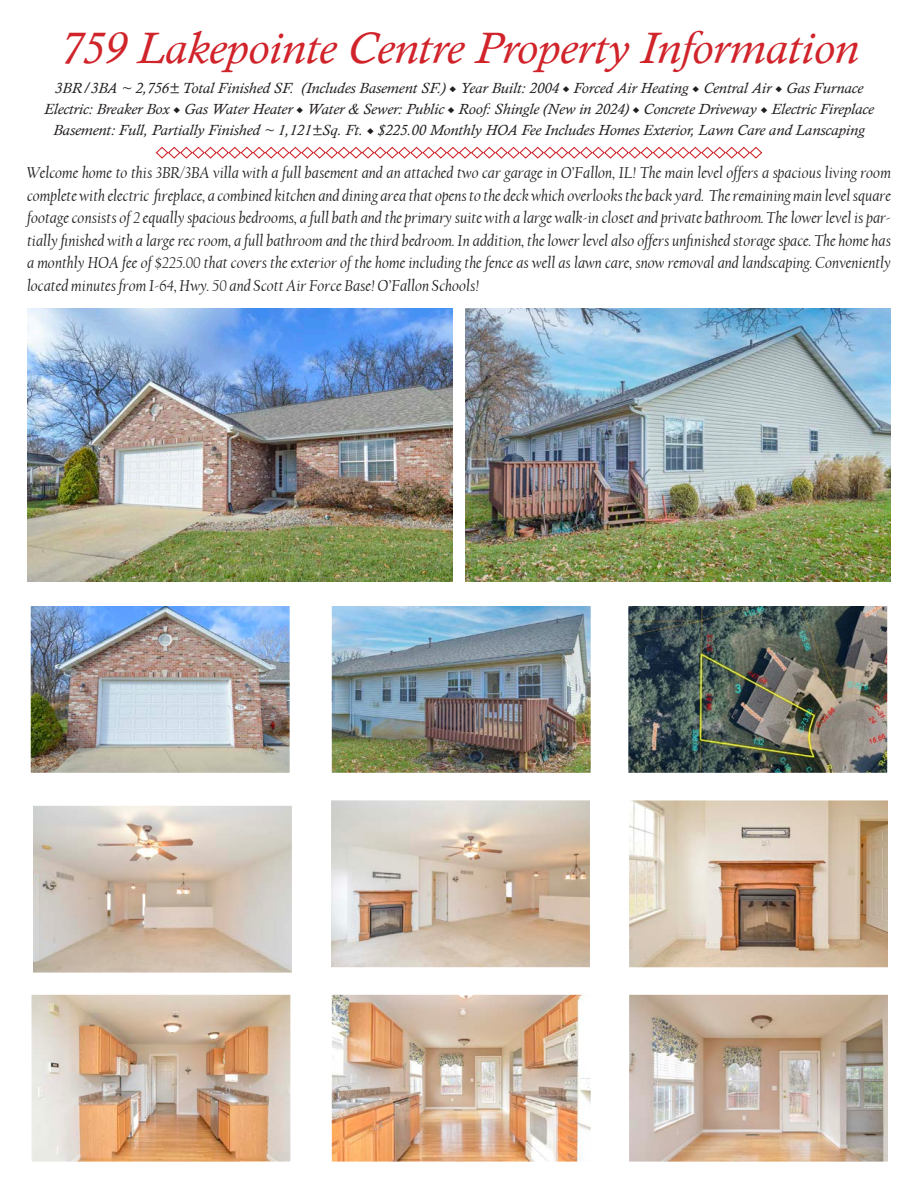
<style>
.page{position:relative;width:918px;height:1188px;background:#fff}
.page>*{position:absolute;margin:0;border:0;box-sizing:border-box;transform-origin:0 0}
.t1{font:italic 45px "Calisto";color:#d1232a;scale:1.05 1}
.t2{font:italic 16.5px/22.5px "Californian FB";color:#231f20;text-align:justify}
.t3{font:italic 15px "Calisto";color:#231f20;scale:1.05 1}
.s1{font-family:"Minion Pro";font-style:normal}
</style>
<div class="page">
<svg style="left:155px;top:146px;width:608px;height:13px"></svg>
<img style="left:34px;top:807px;width:257px;height:165px">
<div style="left:30px;top:803px;width:265px;height:173px;border:3px solid #fff"></div>
<img style="left:332px;top:801px;width:257px;height:165px">
<div style="left:328px;top:797px;width:265px;height:173px;border:3px solid #fff"></div>
<img style="left:630px;top:801px;width:257px;height:165px">
<div style="left:626px;top:797px;width:265px;height:173px;border:3px solid #fff"></div>
<img style="left:32px;top:607px;width:257px;height:165px">
<div style="left:28px;top:603px;width:265px;height:173px;border:3px solid #fff"></div>
<img style="left:629px;top:607px;width:257px;height:165px">
<div style="left:625px;top:603px;width:265px;height:173px;border:3px solid #fff"></div>
<img style="left:27px;top:309px;width:425px;height:272px">
<img style="left:32px;top:996px;width:257px;height:165px">
<div style="left:28px;top:992px;width:265px;height:173px;border:3px solid #fff"></div>
<img style="left:333px;top:996px;width:257px;height:165px">
<div style="left:329px;top:992px;width:265px;height:173px;border:3px solid #fff"></div>
<img style="left:630px;top:996px;width:257px;height:165px">
<div style="left:626px;top:992px;width:265px;height:173px;border:3px solid #fff"></div>
<img style="left:466px;top:309px;width:425px;height:272px">
<img style="left:333px;top:607px;width:257px;height:165px">
<div style="left:329px;top:603px;width:265px;height:173px;border:3px solid #fff"></div>
<p class="t1" style="left:59px;top:22px;width:763px">759 Lakepointe Centre Property Information</p>
<p class="t3" style="left:55px;top:80px;width:771px">3BR/3BA ~ 2,756± Total Finished SF. (Includes Basement SF.) <span class="s1">◆</span> Year Built: 2004 <span class="s1">◆</span> Forced Air Heating <span class="s1">◆</span> Central Air <span class="s1">◆</span> Gas Furnace</p>
<p class="t3" style="left:44px;top:101px;width:792px">Electric: Breaker Box <span class="s1">◆</span> Gas Water Heater <span class="s1">◆</span> Water &amp; Sewer: Public <span class="s1">◆</span> Roof: Shingle (New in 2024) <span class="s1">◆</span> Concrete Driveway <span class="s1">◆</span> Electric Fireplace</p>
<p class="t3" style="left:53px;top:122px;width:775px">Basement: Full, Partially Finished ~ 1,121±Sq. Ft. <span class="s1">◆</span> $225.00 Monthly HOA Fee Includes Homes Exterior, Lawn Care and Lanscaping</p>
<p class="t2" style="left:27px;top:162px;width:866px">Welcome home to this 3BR/3BA villa with a full basement and an attached two car garage in O’Fallon, IL! The main level offers a spacious living room complete with electric fireplace, a combined kitchen and dining area that opens to the deck which overlooks the back yard. The remaining main level square footage consists of 2 equally spacious bedrooms, a full bath and the primary suite with a large walk-in closet and private bathroom. The lower level is par&shy;tially finished with a large rec room, a full bathroom and the third bedroom. In addition, the lower level also offers unfinished storage space. The home has a monthly HOA fee of $225.00 that covers the exterior of the home including the fence as well as lawn care, snow removal and landscaping. Conveniently located minutes from I-64, Hwy. 50 and Scott Air Force Base! O’Fallon Schools!</p>
</div>
